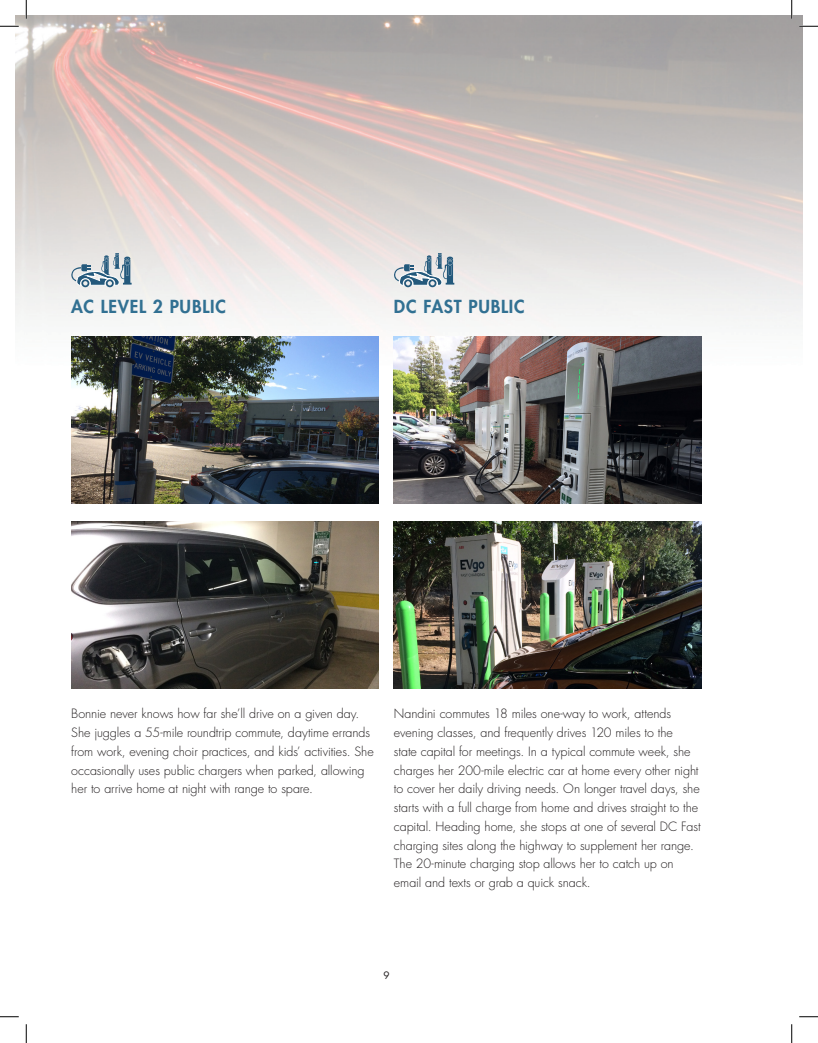
<style>
.page{position:relative;width:818px;height:1043px;background:#fff}
.page>*{position:absolute;margin:0;border:0;box-sizing:border-box;transform-origin:0 0}
.Head_Level_Two{font:800 17.5px "Futura";letter-spacing:.04em;color:#317092}
.Text{font:300 12.5px/18.8px "Futura";letter-spacing:-.005em;color:#231f20}
.t1{font:10px "Futura";color:#231f20}
</style>
<div class="page">
<img style="left:15px;top:15px;width:787px;height:371px">
<img style="left:71px;top:336px;width:308px;height:167px">
<img style="left:71px;top:521px;width:308px;height:167px">
<img style="left:394px;top:336px;width:307px;height:167px">
<svg style="left:71px;top:253px;width:61px;height:34px;background:#a9bac4"></svg>
<img style="left:394px;top:521px;width:307px;height:167px">
<svg style="left:394px;top:253px;width:60px;height:34px;background:#a9b9c4"></svg>
<svg style="left:0;top:25px;width:19px;height:2px"></svg>
<svg style="left:799px;top:25px;width:19px;height:2px"></svg>
<svg style="left:0;top:1016px;width:19px;height:1px"></svg>
<svg style="left:799px;top:1016px;width:19px;height:1px"></svg>
<svg style="left:25px;top:0;width:2px;height:19px"></svg>
<svg style="left:25px;top:1024px;width:2px;height:18px"></svg>
<svg style="left:790px;top:0;width:2px;height:19px"></svg>
<svg style="left:791px;top:1024px;width:1px;height:18px"></svg>
<p class="Head_Level_Two" style="left:71px;top:295px;width:156px">AC LEVEL 2 PUBLIC</p>
<p class="Head_Level_Two" style="left:394px;top:295px;width:132px">DC FAST PUBLIC</p>
<p class="Text" style="left:71px;top:704px;width:304px">Bonnie never knows how far she’ll drive on a given day.<br>She juggles a 55-mile roundtrip commute, daytime errands from work, evening choir practices, and kids’ activities. She occasionally uses public chargers when parked, allowing her to arrive home at night with range to spare.</p>
<p class="Text" style="left:394px;top:704px;width:308px">Nandini commutes 18 miles one-way to work, attends evening classes, and frequently drives 120 miles to the<br>state capital for meetings. In a typical commute week, she charges her 200-mile electric car at home every other night to cover her daily driving needs. On longer travel days, she starts with a full charge from home and drives straight to the capital. Heading home, she stops at one of several DC Fast charging sites along the highway to supplement her range.<br>The 20-minute charging stop allows her to catch up on email and texts or grab a quick snack.</p>
<p class="t1" style="left:383px;top:969px;width:8px">9</p>
</div>
